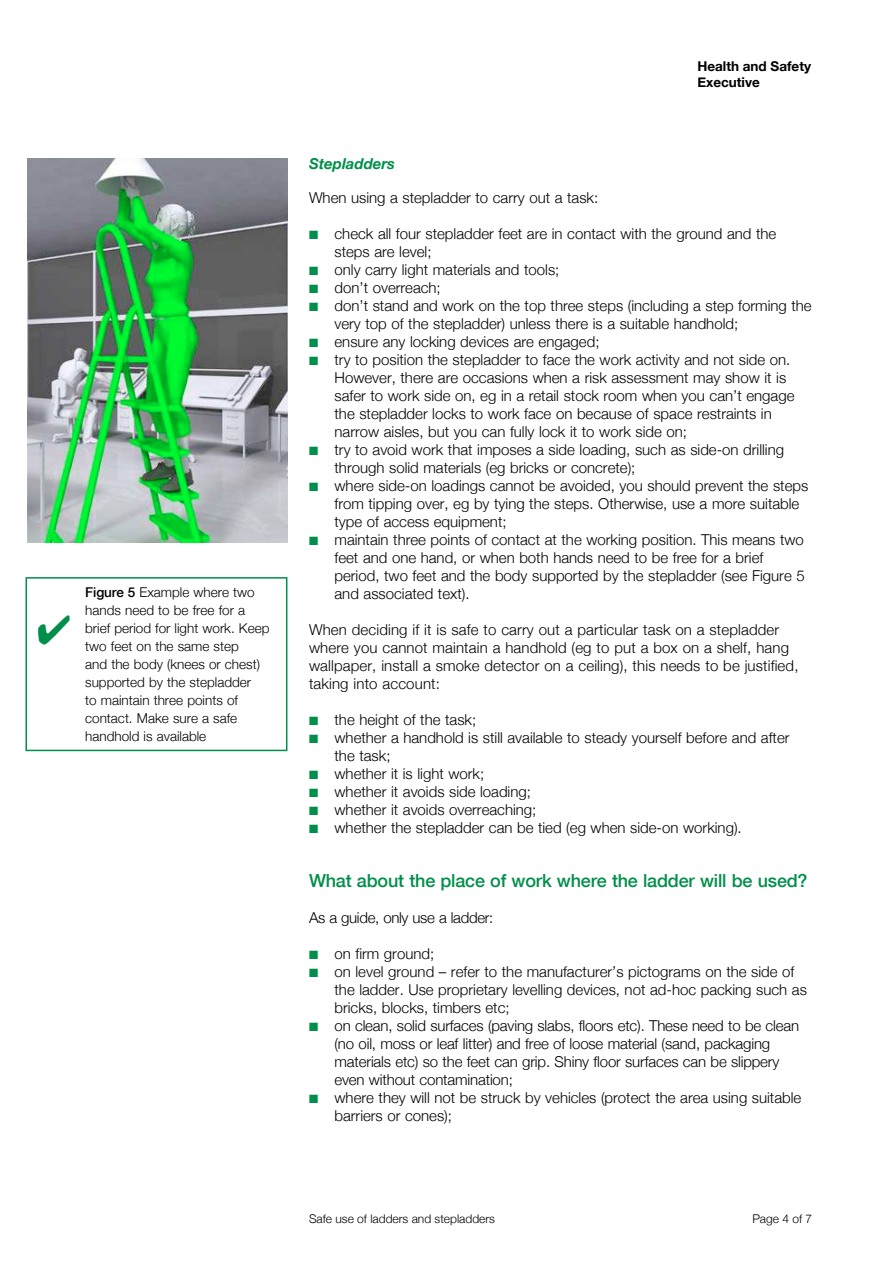
<style>
.page{position:relative;width:893px;height:1263px;background:#fff}
.page>*{position:absolute;margin:0;border:0;box-sizing:border-box;transform-origin:0 0}
.t1{font:500 18px "Helvetica Neue";letter-spacing:-.01em;color:#008f4a}
.t2{font:300 15px/18px "Helvetica Neue";color:#000}
.t3{font:300 15px "Helvetica Neue";letter-spacing:-.02em;color:#000}
.t4{font:italic 700 15px "Helvetica Neue";color:#008f4a}
.t5{font:300 13.5px/18px "Helvetica Neue";color:#000}
.t6{font:700 13.5px/15.8px "Helvetica Neue";color:#000}
.t7{font:300 12px "Helvetica Neue";color:#000}
.s1{font-weight:500}
.s2{color:#008f4a}
</style>
<div class="page">
<img style="left:27px;top:159px;width:260px;height:383px">
<div style="left:26px;top:577px;width:261px;height:174px;border:2px solid #008f4a"></div>
<p class="t5" style="left:85px;top:584px;width:186px"><span class="s1">Figure 5</span> Example where two hands need to be free for a brief period for light work. Keep two feet on the same step<br>and the body (knees or chest) supported by the stepladder<br>to maintain three points of contact. Make sure a safe handhold is available</p>
<p class="t6" style="left:697px;top:60px;width:115px">Health and Safety<br>Executive</p>
<p class="t4" style="left:309px;top:158px;width:88px">Stepladders</p>
<p class="t2" style="left:309px;top:190px;width:291px">When using a stepladder to carry out a task:</p>
<p class="t2" style="left:334px;top:226px;width:443px;text-indent:-26px"><span class="s2">■</span> check all four stepladder feet are in contact with the ground and the steps are level;</p>
<p class="t2" style="left:309px;top:262px;width:252px"><span class="s2">■</span> only carry light materials and tools;</p>
<p class="t2" style="left:309px;top:280px;width:133px"><span class="s2">■</span> don’t overreach;</p>
<p class="t2" style="left:334px;top:298px;width:479px;text-indent:-26px"><span class="s2">■</span> don’t stand and work on the top three steps (including a step forming the very top of the stepladder) unless there is a suitable handhold;</p>
<p class="t2" style="left:309px;top:334px;width:292px"><span class="s2">■</span> ensure any locking devices are engaged;</p>
<p class="t2" style="left:334px;top:352px;width:461px;text-indent:-26px"><span class="s2">■</span> try to position the stepladder to face the work activity and not side on.<br>However, there are occasions when a risk assessment may show it is safer to work side on, eg in a retail stock room when you can’t engage the stepladder locks to work face on because of space restraints in narrow aisles, but you can fully lock it to work side on;</p>
<p class="t2" style="left:334px;top:442px;width:451px;text-indent:-26px"><span class="s2">■</span> try to avoid work that imposes a side loading, such as side-on drilling through solid materials (eg bricks or concrete);</p>
<p class="t2" style="left:334px;top:478px;width:475px;text-indent:-26px"><span class="s2">■</span> where side-on loadings cannot be avoided, you should prevent the steps from tipping over, eg by tying the steps. Otherwise, use a more suitable type of access equipment;</p>
<p class="t2" style="left:334px;top:532px;width:472px;text-indent:-26px"><span class="s2">■</span> maintain three points of contact at the working position. This means two feet and one hand, or when both hands need to be free for a brief period, two feet and the body supported by the stepladder (see Figure 5 and associated text).</p>
<p class="t2" style="left:309px;top:622px;width:491px">When deciding if it is safe to carry out a particular task on a stepladder where you cannot maintain a handhold (eg to put a box on a shelf, hang wallpaper, install a smoke detector on a ceiling), this needs to be justified, taking into account:</p>
<p class="t2" style="left:309px;top:712px;width:169px"><span class="s2">■</span> the height of the task;</p>
<p class="t2" style="left:334px;top:730px;width:456px;text-indent:-26px"><span class="s2">■</span> whether a handhold is still available to steady yourself before and after the task;</p>
<p class="t2" style="left:309px;top:766px;width:177px"><span class="s2">■</span> whether it is light work;</p>
<p class="t2" style="left:309px;top:784px;width:223px"><span class="s2">■</span> whether it avoids side loading;</p>
<p class="t2" style="left:309px;top:802px;width:229px"><span class="s2">■</span> whether it avoids overreaching;</p>
<p class="t2" style="left:309px;top:820px;width:434px"><span class="s2">■</span> whether the stepladder can be tied (eg when side-on working).</p>
<p class="t1" style="left:309px;top:874px;width:500px">What about the place of work where the ladder will be used?</p>
<p class="t3" style="left:309px;top:912px;width:186px">As a guide, only use a ladder:</p>
<p class="t2" style="left:309px;top:946px;width:127px"><span class="s2">■</span> on firm ground;</p>
<p class="t2" style="left:334px;top:964px;width:474px;text-indent:-26px"><span class="s2">■</span> on level ground – refer to the manufacturer’s pictograms on the side of the ladder. Use proprietary levelling devices, not ad-hoc packing such as bricks, blocks, timbers etc;</p>
<p class="t2" style="left:334px;top:1018px;width:466px;text-indent:-26px"><span class="s2">■</span> on clean, solid surfaces (paving slabs, floors etc). These need to be clean (no oil, moss or leaf litter) and free of loose material (sand, packaging materials etc) so the feet can grip. Shiny floor surfaces can be slippery even without contamination;</p>
<p class="t2" style="left:334px;top:1090px;width:468px;text-indent:-26px"><span class="s2">■</span> where they will not be struck by vehicles (protect the area using suitable barriers or cones);</p>
<p class="t7" style="left:309px;top:1208px;width:188px">Safe use of ladders and stepladders</p>
<p class="t7" style="left:752px;top:1208px;width:61px">Page 4 of 7</p>
</div>
